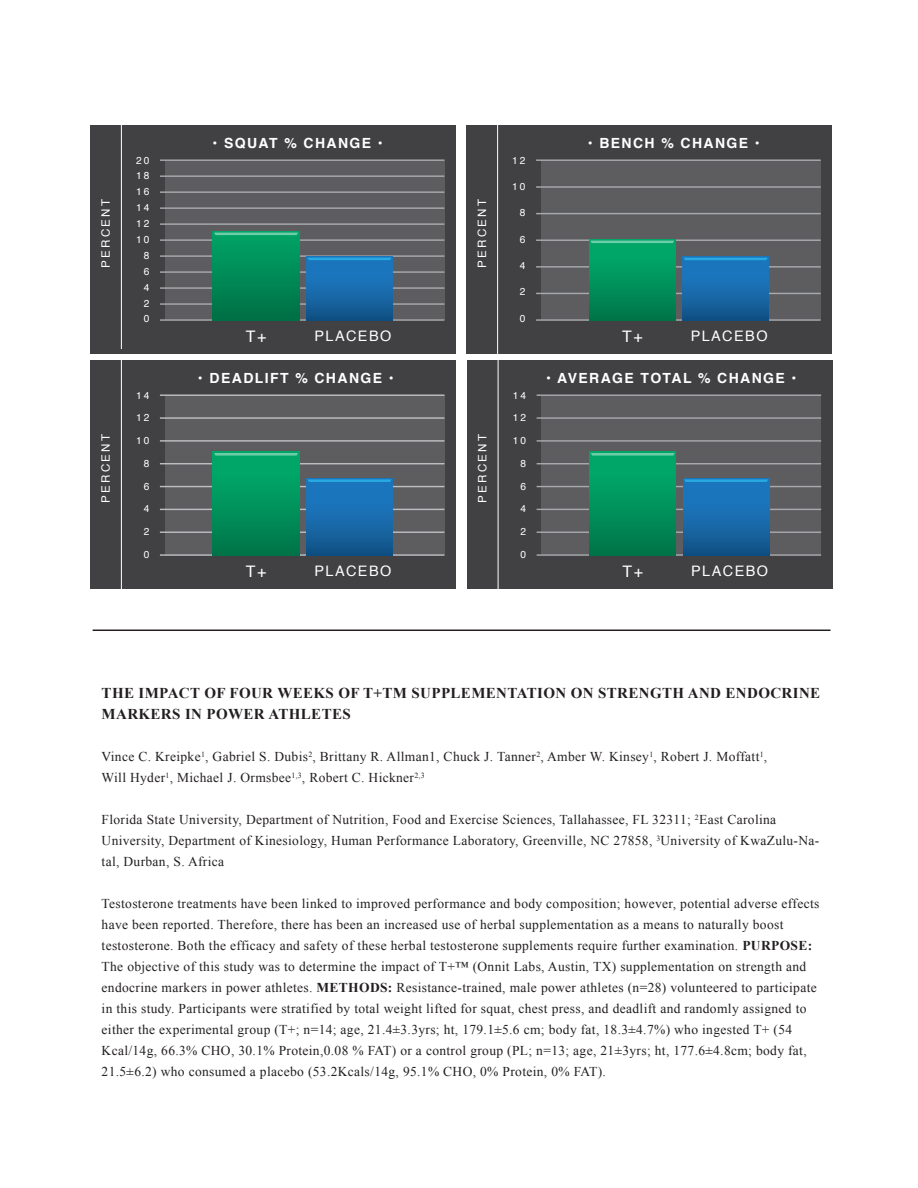
<style>
.page{position:relative;width:918px;height:1188px;background:#fff}
.page>*{position:absolute;margin:0;border:0;box-sizing:border-box;transform-origin:0 0}
.t1{font:15.9px "Helvetica";color:#fff}
.t2{font:700 15px/21px "Times New Roman";letter-spacing:.025em;color:#231f20}
.t3{font:14.4px "Helvetica";letter-spacing:.1em;color:#fff}
.t4{font:700 13.95px "Helvetica";letter-spacing:.1em;color:#fff}
.t5{font:13.5px/21px "Times New Roman";letter-spacing:.025em;color:#231f20}
.t6{font:11.55px "Helvetica";letter-spacing:.2em;color:#fff}
.t7{font:10.05px/15.9px "Helvetica";letter-spacing:.2em;color:#fff;text-align:right}
.s1{font-weight:700}
</style>
<div class="page">
<div style="left:90px;top:125px;width:366px;height:228px;background:#414042"></div>
<div style="left:165px;top:160px;width:279px;height:160px;background:#5d5d60"></div>
<hr style="left:160px;top:159px;width:284px;height:2px;background:#a7a9ac">
<hr style="left:160px;top:175px;width:284px;height:2px;background:#a7a9ac">
<hr style="left:160px;top:191px;width:284px;height:2px;background:#a7a9ac">
<hr style="left:160px;top:207px;width:284px;height:2px;background:#a7a9ac">
<hr style="left:160px;top:223px;width:284px;height:2px;background:#a7a9ac">
<hr style="left:160px;top:239px;width:284px;height:2px;background:#a7a9ac">
<hr style="left:160px;top:255px;width:284px;height:2px;background:#a7a9ac">
<hr style="left:160px;top:271px;width:284px;height:2px;background:#a7a9ac">
<hr style="left:160px;top:287px;width:284px;height:2px;background:#a7a9ac">
<hr style="left:160px;top:303px;width:284px;height:2px;background:#a7a9ac">
<hr style="left:160px;top:319px;width:284px;height:2px;background:#a7a9ac">
<div style="left:213px;top:231px;width:86px;height:90px;background:linear-gradient(to bottom,#01a669,#006f45)"></div>
<svg style="left:214px;top:233px;width:84px;height:2px"></svg>
<div style="left:306px;top:256px;width:87px;height:65px;background:linear-gradient(to bottom,#1f80cc,#12548a)"></div>
<svg style="left:307px;top:258px;width:84px;height:2px"></svg>
<hr style="left:121px;top:122px;width:1px;height:227px;background:#fff">
<div style="left:90px;top:360px;width:366px;height:228px;background:#414042"></div>
<div style="left:165px;top:395px;width:279px;height:160px;background:#5d5d60"></div>
<hr style="left:160px;top:394px;width:284px;height:2px;background:#bcbec0">
<hr style="left:160px;top:417px;width:284px;height:2px;background:#bcbec0">
<hr style="left:160px;top:440px;width:284px;height:2px;background:#bcbec0">
<hr style="left:160px;top:463px;width:284px;height:1px;background:#bcbec0">
<hr style="left:160px;top:486px;width:284px;height:1px;background:#bcbec0">
<hr style="left:160px;top:509px;width:284px;height:1px;background:#bcbec0">
<hr style="left:160px;top:532px;width:284px;height:1px;background:#bcbec0">
<hr style="left:160px;top:554px;width:284px;height:2px;background:#bcbec0">
<div style="left:213px;top:452px;width:86px;height:104px;background:linear-gradient(to bottom,#00b06f,#00764a)"></div>
<svg style="left:214px;top:453px;width:84px;height:3px"></svg>
<div style="left:306px;top:478px;width:87px;height:78px;background:linear-gradient(to bottom,#1e7fcb,#12558a)"></div>
<svg style="left:307px;top:479px;width:84px;height:3px"></svg>
<hr style="left:121px;top:357px;width:1px;height:233px;background:#fff">
<div style="left:467px;top:360px;width:366px;height:228px;background:#414042"></div>
<div style="left:541px;top:395px;width:280px;height:160px;background:#5d5d60"></div>
<hr style="left:537px;top:394px;width:284px;height:2px;background:#a7a9ac">
<hr style="left:537px;top:417px;width:284px;height:2px;background:#a7a9ac">
<hr style="left:537px;top:440px;width:284px;height:2px;background:#a7a9ac">
<hr style="left:537px;top:463px;width:284px;height:1px;background:#a7a9ac">
<hr style="left:537px;top:486px;width:284px;height:1px;background:#a7a9ac">
<hr style="left:537px;top:509px;width:284px;height:1px;background:#a7a9ac">
<hr style="left:537px;top:532px;width:284px;height:1px;background:#a7a9ac">
<hr style="left:537px;top:554px;width:284px;height:2px;background:#a7a9ac">
<div style="left:590px;top:452px;width:86px;height:104px;background:linear-gradient(to bottom,#00b06f,#00764a)"></div>
<svg style="left:591px;top:453px;width:84px;height:3px"></svg>
<div style="left:683px;top:478px;width:86px;height:78px;background:linear-gradient(to bottom,#1e7fcb,#12558a)"></div>
<svg style="left:684px;top:479px;width:84px;height:3px"></svg>
<hr style="left:498px;top:357px;width:1px;height:233px;background:#fff">
<div style="left:467px;top:125px;width:365px;height:228px;background:#414042"></div>
<div style="left:541px;top:160px;width:280px;height:160px;background:#5d5d60"></div>
<hr style="left:536px;top:159px;width:285px;height:2px;background:#a7a9ac">
<hr style="left:536px;top:186px;width:285px;height:2px;background:#a7a9ac">
<hr style="left:536px;top:213px;width:285px;height:1px;background:#a7a9ac">
<hr style="left:536px;top:240px;width:285px;height:1px;background:#a7a9ac">
<hr style="left:536px;top:266px;width:285px;height:2px;background:#a7a9ac">
<hr style="left:536px;top:293px;width:285px;height:1px;background:#a7a9ac">
<hr style="left:536px;top:319px;width:285px;height:2px;background:#a7a9ac">
<div style="left:589px;top:239px;width:86px;height:82px;background:linear-gradient(to bottom,#01b170,#007649)"></div>
<svg style="left:590px;top:241px;width:84px;height:2px"></svg>
<div style="left:683px;top:256px;width:86px;height:65px;background:linear-gradient(to bottom,#1f80cc,#12548a)"></div>
<svg style="left:684px;top:258px;width:84px;height:2px"></svg>
<hr style="left:497px;top:122px;width:1px;height:233px;background:#fff">
<hr style="left:93px;top:630px;width:738px;height:1px;background:#231f20">
<p class="t6" style="left:97px;top:268px;width:71px;rotate:-90deg">PERCENT</p>
<p class="t7" style="left:136px;top:152px;width:15px">20<br>18<br>16<br>14<br>12<br>10<br>8<br>6<br>4<br>2<br>0</p>
<p class="t6" style="left:97px;top:503px;width:71px;rotate:-90deg">PERCENT</p>
<p class="t7" style="left:136px;top:387px;width:15px">14</p>
<p class="t7" style="left:136px;top:410px;width:15px">12</p>
<p class="t7" style="left:136px;top:433px;width:15px">10</p>
<p class="t7" style="left:144px;top:456px;width:7px">8</p>
<p class="t7" style="left:144px;top:478px;width:7px">6</p>
<p class="t7" style="left:144px;top:501px;width:7px">4</p>
<p class="t7" style="left:144px;top:524px;width:7px">2</p>
<p class="t7" style="left:144px;top:547px;width:7px">0</p>
<p class="t4" style="left:212px;top:132px;width:172px">• SQUAT % CHANGE •</p>
<p class="t1" style="left:246px;top:324px;width:22px">T+</p>
<p class="t3" style="left:314px;top:325px;width:78px">PLACEBO</p>
<p class="t4" style="left:198px;top:367px;width:197px">• DEADLIFT % CHANGE •</p>
<p class="t1" style="left:246px;top:559px;width:22px">T+</p>
<p class="t3" style="left:314px;top:560px;width:78px">PLACEBO</p>
<p class="t6" style="left:473px;top:268px;width:71px;rotate:-90deg">PERCENT</p>
<p class="t6" style="left:474px;top:503px;width:71px;rotate:-90deg">PERCENT</p>
<p class="t7" style="left:512px;top:152px;width:15px">12</p>
<p class="t7" style="left:512px;top:179px;width:15px">10</p>
<p class="t7" style="left:520px;top:205px;width:7px">8</p>
<p class="t7" style="left:520px;top:231px;width:7px">6</p>
<p class="t7" style="left:520px;top:258px;width:7px">4</p>
<p class="t7" style="left:520px;top:284px;width:7px">2</p>
<p class="t7" style="left:520px;top:311px;width:7px">0</p>
<p class="t7" style="left:513px;top:387px;width:15px">14</p>
<p class="t7" style="left:513px;top:410px;width:15px">12</p>
<p class="t7" style="left:513px;top:433px;width:15px">10</p>
<p class="t7" style="left:520px;top:456px;width:7px">8</p>
<p class="t7" style="left:520px;top:478px;width:7px">6</p>
<p class="t7" style="left:520px;top:501px;width:7px">4</p>
<p class="t7" style="left:520px;top:524px;width:7px">2</p>
<p class="t7" style="left:520px;top:547px;width:7px">0</p>
<p class="t4" style="left:588px;top:132px;width:174px">• BENCH % CHANGE •</p>
<p class="t1" style="left:622px;top:324px;width:22px">T+</p>
<p class="t3" style="left:691px;top:325px;width:78px">PLACEBO</p>
<p class="t4" style="left:546px;top:367px;width:252px">• AVERAGE TOTAL % CHANGE •</p>
<p class="t1" style="left:623px;top:559px;width:22px">T+</p>
<p class="t3" style="left:691px;top:560px;width:78px">PLACEBO</p>
<p class="t2" style="left:102px;top:682px;width:720px">THE IMPACT OF FOUR WEEKS OF T+TM SUPPLEMENTATION ON STRENGTH AND ENDOCRINE<br>MARKERS IN POWER ATHLETES</p>
<p class="t5" style="left:102px;top:746px;width:667px">Vince C. Kreipke<sup>1</sup>, Gabriel S. Dubis<sup>2</sup>, Brittany R. Allman1, Chuck J. Tanner<sup>2</sup>, Amber W. Kinsey<sup>1</sup>, Robert J. Moffatt<sup>1</sup>,<br>Will Hyder<sup>1</sup>, Michael J. Ormsbee<sup>1,3</sup>, Robert C. Hickner<sup>2,3</sup></p>
<p class="t5" style="left:102px;top:809px;width:719px">Florida State University, Department of Nutrition, Food and Exercise Sciences, Tallahassee, FL 32311; <sup>2</sup>East Carolina<br>University, Department of Kinesiology, Human Performance Laboratory, Greenville, NC 27858, <sup>3</sup>University of KwaZulu-Na&shy;tal, Durban, S. Africa</p>
<p class="t5" style="left:102px;top:893px;width:719px">Testosterone treatments have been linked to improved performance and body composition; however, potential adverse effects have been reported. Therefore, there has been an increased use of herbal supplementation as a means to naturally boost testosterone. Both the efficacy and safety of these herbal testosterone supplements require further examination. <span class="s1">PURPOSE:<br></span>The objective of this study was to determine the impact of T+™ (Onnit Labs, Austin, TX) supplementation on strength and endocrine markers in power athletes. <span class="s1">METHODS:</span> Resistance-trained, male power athletes (n=28) volunteered to participate in this study. Participants were stratified by total weight lifted for squat, chest press, and deadlift and randomly assigned to either the experimental group (T+; n=14; age, 21.4±3.3yrs; ht, 179.1±5.6 cm; body fat, 18.3±4.7%) who ingested T+ (54<br>Kcal/14g, 66.3% CHO, 30.1% Protein,0.08 % FAT) or a control group (PL; n=13; age, 21±3yrs; ht, 177.6±4.8cm; body fat, 21.5±6.2) who consumed a placebo (53.2Kcals/14g, 95.1% CHO, 0% Protein, 0% FAT).</p>
</div>
